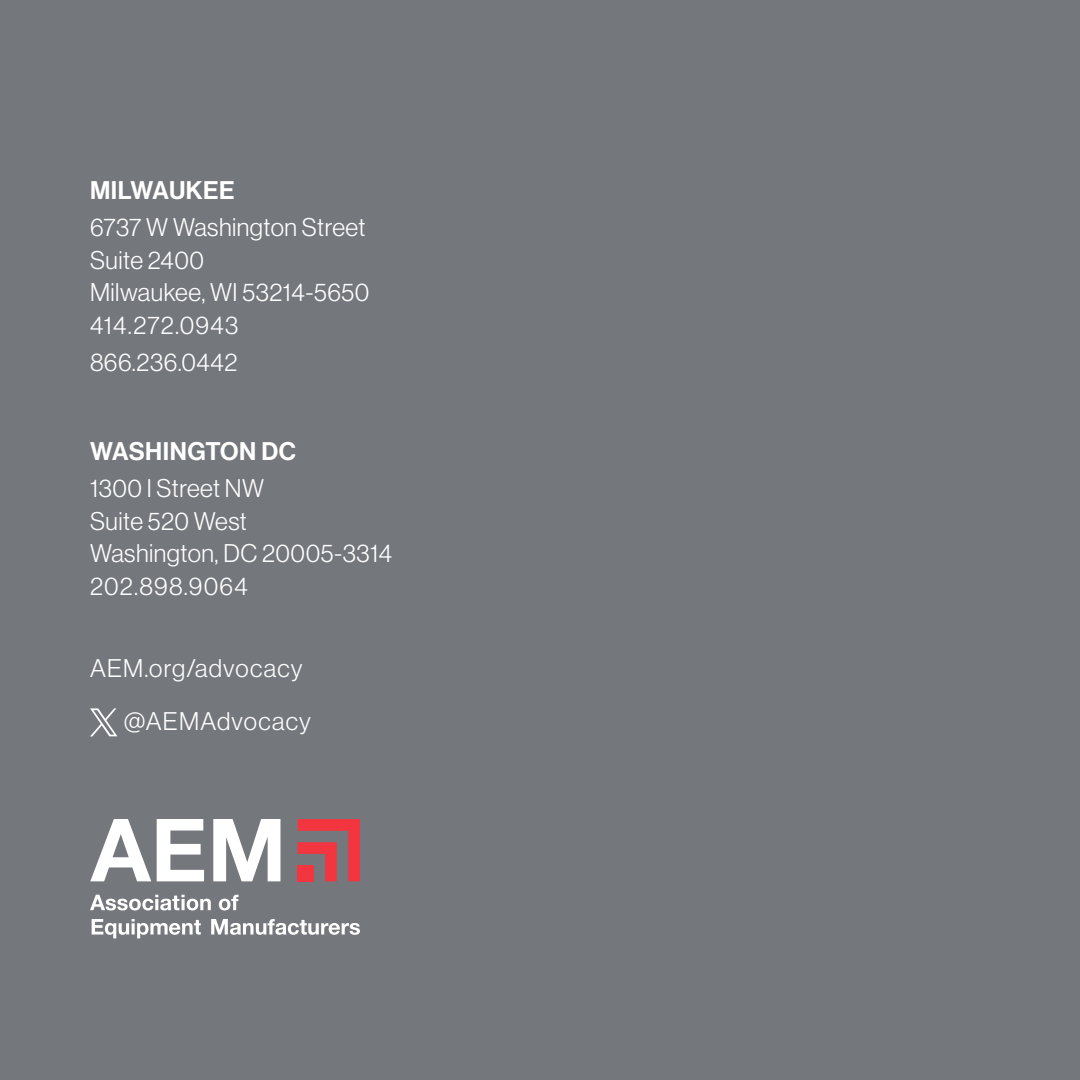
<style>
.page{position:relative;width:1080px;height:1080px;background:#74777b}
.page>*{position:absolute;margin:0;border:0;box-sizing:border-box;transform-origin:0 0}
.t1{font:25px/32.5px "N Haas Grotesk DS Pro 45 Lt";letter-spacing:.02em;color:#fff}
.t2{font:25px/53px "N Haas Grotesk DS Pro 45 Lt";letter-spacing:.05em;color:#fff}
.t3{font:25px "N Haas Grotesk DS Pro 65 Md";letter-spacing:.02em;color:#fff}
</style>
<div class="page">
<svg style="left:90px;top:895px;width:121px;height:15px"></svg>
<svg style="left:219px;top:895px;width:20px;height:15px"></svg>
<svg style="left:92px;top:919px;width:109px;height:19px"></svg>
<svg style="left:211px;top:919px;width:149px;height:16px"></svg>
<svg style="left:298px;top:819px;width:62px;height:62px"></svg>
<svg style="left:90px;top:819px;width:61px;height:62px"></svg>
<svg style="left:157px;top:819px;width:47px;height:62px"></svg>
<svg style="left:213px;top:819px;width:67px;height:62px"></svg>
<svg style="left:90px;top:708px;width:27px;height:28px"></svg>
<p class="t3" style="left:90px;top:176px;width:146px">MILWAUKEE</p>
<p class="t1" style="left:90px;top:211px;width:281px">6737 W Washington Street<br>Suite 2400<br>Milwaukee, WI 53214-5650<br>414.272.0943</p>
<p class="t1" style="left:90px;top:346px;width:149px">866.236.0442</p>
<p class="t3" style="left:90px;top:437px;width:207px">WASHINGTON DC</p>
<p class="t1" style="left:90px;top:472px;width:304px">1300 I Street NW<br>Suite 520 West<br>Washington, DC 20005-3314<br>202.898.9064</p>
<p class="t2" style="left:124px;top:642px;width:189px;text-indent:-34px">AEM.org/advocacy @AEMAdvocacy</p>
</div>
